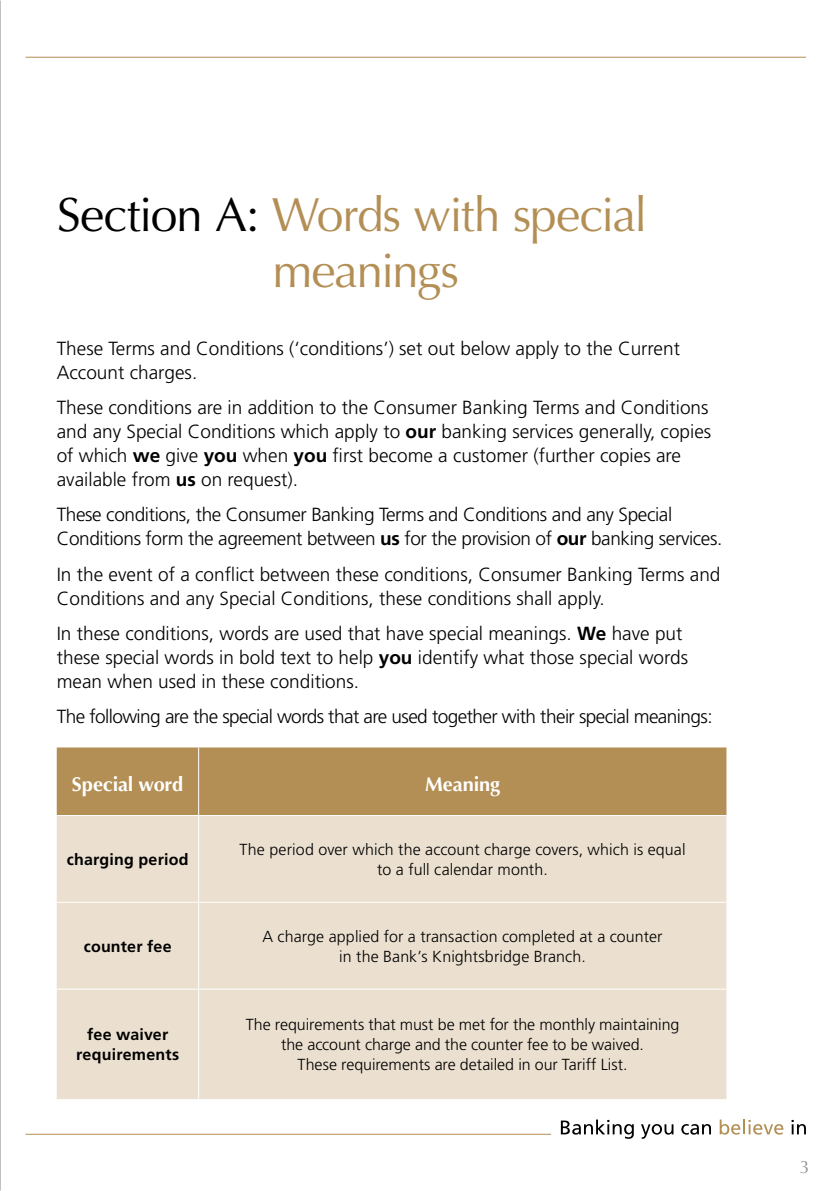
<style>
.page{position:relative;width:840px;height:1191px;background:#fff}
.page>*{position:absolute;margin:0;border:0;box-sizing:border-box;transform-origin:0 0}
.t1{font:48px/55.2px "Optima";letter-spacing:-.03em;color:#b38f55;text-align:center}
.t2{font:700 20px "Optima";letter-spacing:-.01em;color:#fff}
.t3{font:300 19px/24px "Frutiger";color:#000}
.t4{font:300 19px/24px "Frutiger";letter-spacing:-.02em;color:#000}
.t5{font:300 19px "Frutiger";letter-spacing:-.03em;color:#000}
.t6{font:18px "Optima";color:#939598}
.t7{font:300 16px/20px "Frutiger";color:#000;text-align:center}
.t8{font:700 16px/20px "Frutiger";letter-spacing:.01em;color:#000;text-align:center}
.s1{color:#000}
.s2{font-weight:700}
</style>
<div class="page">
<svg style="left:560px;top:1119px;width:73px;height:19px"></svg>
<svg style="left:641px;top:1124px;width:32px;height:14px"></svg>
<svg style="left:681px;top:1124px;width:29px;height:10px"></svg>
<svg style="left:719px;top:1119px;width:64px;height:15px"></svg>
<svg style="left:791px;top:1120px;width:14px;height:14px"></svg>
<hr style="left:26px;top:1133px;width:524px;height:1px;background:#b38f55">
<hr style="left:26px;top:57px;width:779px;height:1px;background:#b38f55">
<img style="left:0;top:0;width:1px;height:1100px">
<div style="left:57px;top:747px;width:669px;height:68px;background:#b38f55"></div>
<div style="left:57px;top:816px;width:669px;height:283px;background:#ebe0d0"></div>
<hr style="left:198px;top:747px;width:1px;height:68px;background:#fff">
<hr style="left:198px;top:816px;width:1px;height:85px;background:#fff">
<hr style="left:57px;top:901px;width:141px;height:1px;background:#fff">
<hr style="left:198px;top:901px;width:528px;height:1px;background:#fff">
<hr style="left:198px;top:902px;width:1px;height:86px;background:#fff">
<hr style="left:57px;top:988px;width:141px;height:1px;background:#fff">
<hr style="left:198px;top:988px;width:528px;height:1px;background:#fff">
<hr style="left:198px;top:989px;width:1px;height:110px;background:#fff">
<h1 class="t1" style="left:57px;top:188px;width:592px"><span class="s1">Section A:</span> Words with special meanings</h1>
<p class="t3" style="left:57px;top:336px;width:624px">These Terms and Conditions (‘conditions’) set out below apply to the Current<br>Account charges.</p>
<p class="t3" style="left:57px;top:395px;width:655px">These conditions are in addition to the Consumer Banking Terms and Conditions and any Special Conditions which apply to <span class="s2">our</span> banking services generally, copies of which <span class="s2">we</span> give <span class="s2">you</span> when <span class="s2">you</span> first become a customer (further copies are available from <span class="s2">us</span> on request).</p>
<p class="t4" style="left:57px;top:503px;width:666px">These conditions, the Consumer Banking Terms and Conditions and any Special<br>Conditions form the agreement between <span class="s2">us</span> for the provision of <span class="s2">our</span> banking services.</p>
<p class="t3" style="left:57px;top:562px;width:665px">In the event of a conflict between these conditions, Consumer Banking Terms and<br>Conditions and any Special Conditions, these conditions shall apply.</p>
<p class="t3" style="left:57px;top:621px;width:632px">In these conditions, words are used that have special meanings. <span class="s2">We</span> have put these special words in bold text to help <span class="s2">you</span> identify what those special words mean when used in these conditions.</p>
<p class="t5" style="left:57px;top:706px;width:657px">The following are the special words that are used together with their special meanings:</p>
<p class="t2" style="left:72px;top:772px;width:113px">Special word</p>
<p class="t2" style="left:425px;top:772px;width:76px">Meaning</p>
<p class="t8" style="left:67px;top:849px;width:123px">charging period</p>
<p class="t7" style="left:239px;top:839px;width:447px">The period over which the account charge covers, which is equal to a full calendar month.</p>
<p class="t8" style="left:84px;top:936px;width:89px">counter fee</p>
<p class="t7" style="left:262px;top:926px;width:401px">A charge applied for a transaction completed at a counter in the Bank’s Knightsbridge Branch.</p>
<p class="t8" style="left:76px;top:1024px;width:105px">fee waiver requirements</p>
<p class="t7" style="left:245px;top:1014px;width:435px">The requirements that must be met for the monthly maintaining the account charge and the counter fee to be waived.<br>These requirements are detailed in our Tariff List.</p>
<p class="t6" style="left:799px;top:1156px;width:12px">3</p>
</div>
